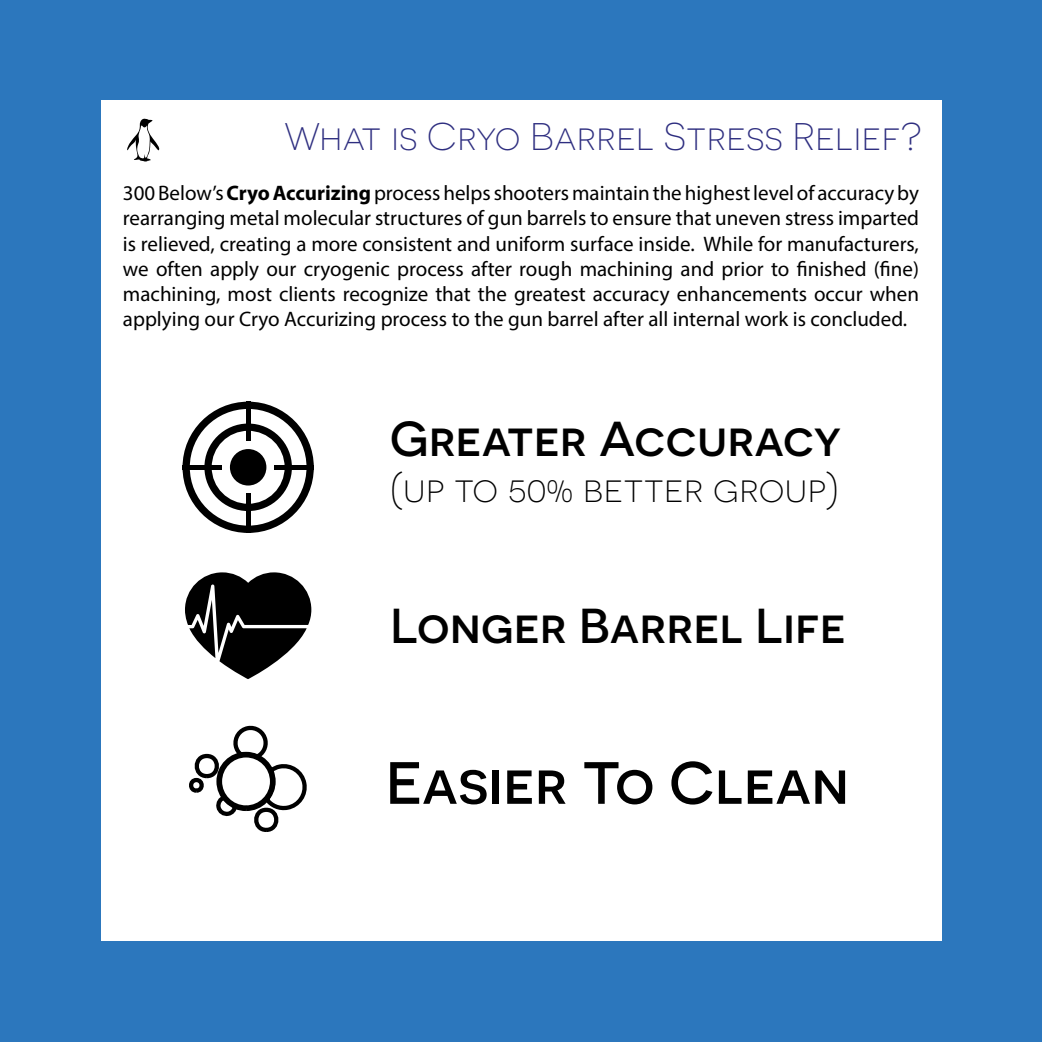
<style>
.page{position:relative;width:1042px;height:1042px;background:#2c77bd}
.page>*{position:absolute;margin:0;border:0;box-sizing:border-box;transform-origin:0 0}
.t1{font:500 59.5px "Novecentosanswide";color:#000}
.t2{font:500 49px "Novecentosanswide";color:#000}
.t3{font:300 38.5px "Novecentosanswide";color:#2e2e80}
.t4{font:300 38.5px "Novecentosanswide";color:#000}
.t5{font:21px/25.2px "Myriad Pro";color:#000;text-align:justify}
.s1{font-weight:700}
</style>
<div class="page">
<div style="left:101px;top:101px;width:840px;height:840px;background:#fff"></div>
<svg style="left:182px;top:402px;width:132px;height:131px"></svg>
<div style="left:230px;top:449px;width:36px;height:36px;background:#000;border-radius:50%"></div>
<hr style="left:274px;top:465px;width:40px;height:4px;background:#000">
<hr style="left:182px;top:465px;width:40px;height:4px;background:#000">
<hr style="left:246px;top:402px;width:4px;height:39px;background:#000">
<hr style="left:246px;top:493px;width:4px;height:40px;background:#000">
<svg style="left:185px;top:572px;width:126px;height:107px"></svg>
<svg style="left:189px;top:726px;width:118px;height:106px"></svg>
<svg style="left:127px;top:118px;width:32px;height:44px"></svg>
<h3 class="t3" style="left:285px;top:115px;width:639px">What is Cryo Barrel Stress Relief?</h3>
<p class="t5" style="left:123px;top:180px;width:797px">300 Below’s <span class="s1">Cryo Accurizing</span> process helps shooters maintain the highest level of accuracy by rearranging metal molecular structures of gun barrels to ensure that uneven stress imparted is relieved, creating a more consistent and uniform surface inside. While for manufacturers, we often apply our cryogenic process after rough machining and prior to finished (fine) machining, most clients recognize that the greatest accuracy enhancements occur when applying our Cryo Accurizing process to the gun barrel after all internal work is concluded.</p>
<h2 class="t2" style="left:390px;top:410px;width:453px">Greater Accuracy</h2>
<h3 class="t4" style="left:390px;top:467px;width:450px">(up to 50% better group)</h3>
<h2 class="t2" style="left:390px;top:596px;width:457px">Longer Barrel Life</h2>
<h1 class="t1" style="left:386px;top:747px;width:465px">Easier To Clean</h1>
</div>
